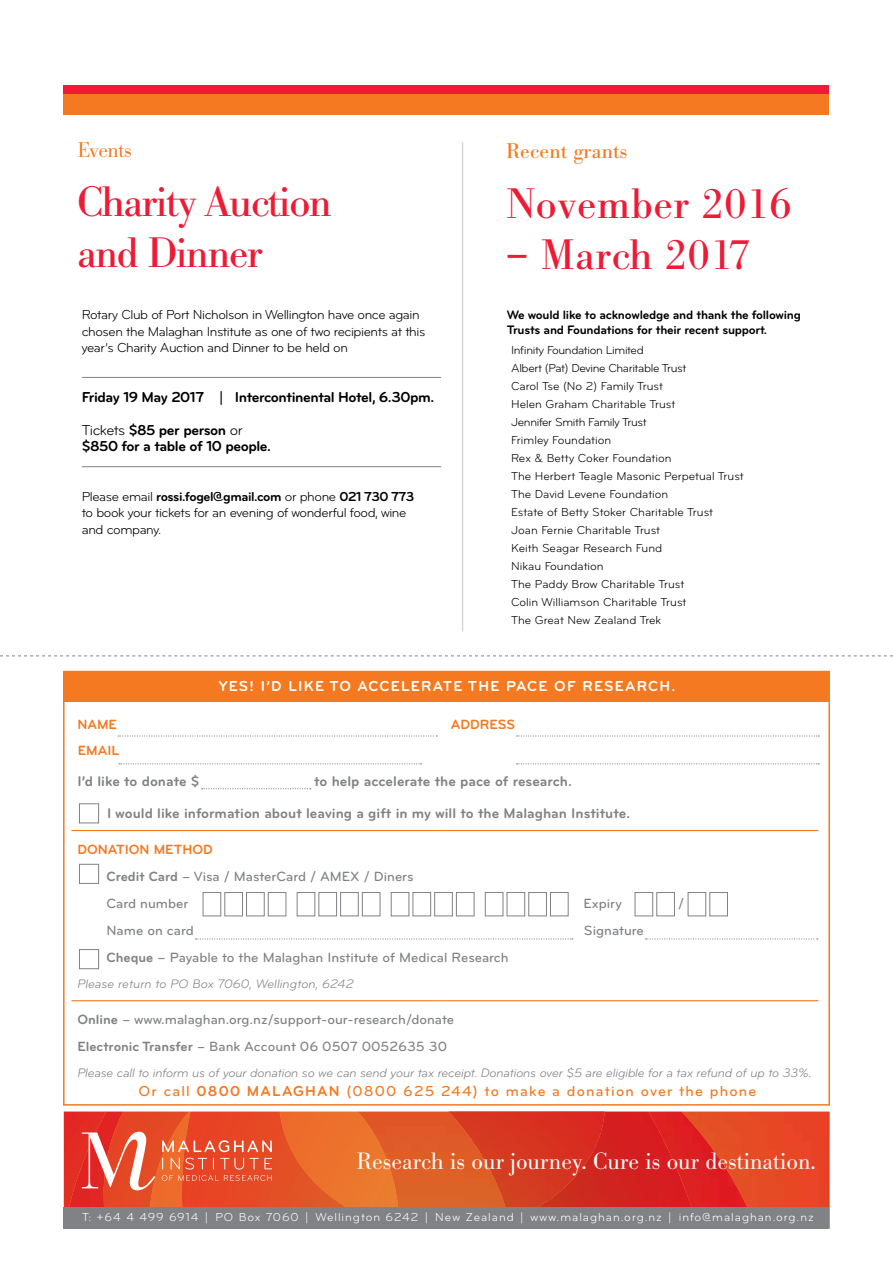
<style>
.page{position:relative;width:893px;height:1263px;background:#fff}
.page>*{position:absolute;margin:0;border:0;box-sizing:border-box;transform-origin:0 0}
.t1{font:42px/51px "Bodoni BE";letter-spacing:-.03em;color:#ed1b35}
.t2{font:42px "Bodoni BE";letter-spacing:.015em;color:#ed1b35}
.t3{font:300 23.25px "Bodoni BE";color:#fff}
.t4{font:21px "Bodoni BE";letter-spacing:.015em;color:#f47920}
.t5{font:300 21px "Bodoni BE";letter-spacing:-.02em;color:#f47920}
.t6{font:700 15px/16.5px "Bryant Pro";letter-spacing:-.03em;color:#000}
.t7{font:500 15px "Bryant Pro";letter-spacing:.08em;color:#f47920}
.t8{font:700 15px "Bryant Pro";letter-spacing:.08em;color:#fff}
.t9{font:700 14.7px/32px "Bryant Pro";color:#808285}
.t10{font:500 13.95px/27px "Bryant Pro";color:#808285}
.t11{font:700 13.95px "Bryant Pro";color:#f47920}
.t12{font:13.5px/16.5px "Bryant Pro";letter-spacing:-.03em;color:#000}
.t13{font:italic 12.75px "Bryant Pro";letter-spacing:-.015em;color:#808285}
.t14{font:700 12.75px/15px "Bryant Pro";letter-spacing:-.02em;color:#000}
.t15{font:12px/18px "Bryant Pro";color:#000}
.t16{font:12px "Bryant Pro";letter-spacing:.08em;color:#fff}
.s1{font-weight:400}
.s2{font-weight:700}
.s3{font-weight:700;color:#f47920}
</style>
<div class="page">
<svg style="left:0;top:655px;width:893px;height:1px"></svg>
<div style="left:64px;top:94px;width:765px;height:21px;background:#f47920"></div>
<div style="left:64px;top:85px;width:765px;height:9px;background:#ed1b35"></div>
<hr style="left:462px;top:142px;width:1px;height:489px;background:#d5d7d8">
<hr style="left:82px;top:377px;width:359px;height:1px;background:#808285">
<hr style="left:82px;top:466px;width:359px;height:1px;background:#808285">
<img style="left:399px;top:1111px;width:93px;height:96px">
<img style="left:449px;top:1111px;width:145px;height:33px">
<img style="left:474px;top:1143px;width:120px;height:32px">
<img style="left:492px;top:1174px;width:56px;height:33px">
<img style="left:548px;top:1174px;width:14px;height:14px">
<img style="left:123px;top:1111px;width:59px;height:96px">
<div style="left:756px;top:1111px;width:74px;height:117px;background:#e74725"></div>
<img style="left:182px;top:1111px;width:217px;height:96px">
<img style="left:64px;top:1111px;width:59px;height:96px">
<img style="left:698px;top:1111px;width:58px;height:96px">
<img style="left:658px;top:1111px;width:40px;height:87px">
<div style="left:594px;top:1111px;width:64px;height:96px;background:#d41f20"></div>
<div style="left:657px;top:1127px;width:33px;height:80px;background:#d91e21"></div>
<img style="left:562px;top:1147px;width:33px;height:60px">
<img style="left:531px;top:1188px;width:33px;height:19px">
<img style="left:688px;top:1198px;width:10px;height:9px">
<div style="left:64px;top:1207px;width:765px;height:21px;background:#808285"></div>
<svg style="left:171px;top:1158px;width:36px;height:11px"></svg>
<svg style="left:220px;top:1158px;width:52px;height:11px"></svg>
<svg style="left:162px;top:1175px;width:110px;height:6px"></svg>
<svg style="left:162px;top:1140px;width:110px;height:12px"></svg>
<svg style="left:82px;top:1132px;width:73px;height:58px"></svg>
<div style="left:64px;top:671px;width:765px;height:30px;background:#f47920"></div>
<hr style="left:71px;top:1000px;width:374px;height:1px;background:#f47920">
<hr style="left:445px;top:1000px;width:373px;height:1px;background:#f47920">
<hr style="left:71px;top:830px;width:374px;height:1px;background:#f47920">
<hr style="left:445px;top:830px;width:373px;height:1px;background:#f47920">
<div style="left:79px;top:864px;width:20px;height:20px;border:1px solid #808285"></div>
<div style="left:79px;top:803px;width:20px;height:20px;border:1px solid #808285"></div>
<div style="left:79px;top:949px;width:20px;height:20px;border:1px solid #808285"></div>
<div style="left:203px;top:892px;width:18px;height:24px;border:1px solid #808285"></div>
<div style="left:224px;top:892px;width:19px;height:24px;border:1px solid #808285"></div>
<div style="left:246px;top:892px;width:19px;height:24px;border:1px solid #808285"></div>
<div style="left:268px;top:892px;width:18px;height:24px;border:1px solid #808285"></div>
<div style="left:297px;top:892px;width:18px;height:24px;border:1px solid #808285"></div>
<div style="left:318px;top:892px;width:19px;height:24px;border:1px solid #808285"></div>
<div style="left:340px;top:892px;width:19px;height:24px;border:1px solid #808285"></div>
<div style="left:362px;top:892px;width:18px;height:24px;border:1px solid #808285"></div>
<div style="left:391px;top:892px;width:18px;height:24px;border:1px solid #808285"></div>
<div style="left:413px;top:892px;width:18px;height:24px;border:1px solid #808285"></div>
<div style="left:434px;top:892px;width:19px;height:24px;border:1px solid #808285"></div>
<div style="left:456px;top:892px;width:18px;height:24px;border:1px solid #808285"></div>
<div style="left:485px;top:892px;width:18px;height:24px;border:1px solid #808285"></div>
<div style="left:507px;top:892px;width:18px;height:24px;border:1px solid #808285"></div>
<div style="left:528px;top:892px;width:19px;height:24px;border:1px solid #808285"></div>
<div style="left:550px;top:892px;width:19px;height:24px;border:1px solid #808285"></div>
<div style="left:635px;top:892px;width:18px;height:24px;border:1px solid #808285"></div>
<div style="left:656px;top:892px;width:19px;height:24px;border:1px solid #808285"></div>
<div style="left:688px;top:892px;width:18px;height:24px;border:1px solid #808285"></div>
<div style="left:709px;top:892px;width:19px;height:24px;border:1px solid #808285"></div>
<svg style="left:118px;top:735px;width:319px;height:1px"></svg>
<svg style="left:196px;top:938px;width:377px;height:1px"></svg>
<svg style="left:645px;top:938px;width:173px;height:1px"></svg>
<svg style="left:202px;top:788px;width:109px;height:1px"></svg>
<svg style="left:517px;top:735px;width:302px;height:1px"></svg>
<svg style="left:517px;top:763px;width:302px;height:1px"></svg>
<svg style="left:119px;top:763px;width:303px;height:1px"></svg>
<h3 class="t5" style="left:77px;top:138px;width:56px">Events</h3>
<h3 class="t4" style="left:506px;top:139px;width:123px">Recent grants</h3>
<h1 class="t2" style="left:506px;top:180px;width:286px">November 2016</h1>
<h1 class="t2" style="left:506px;top:231px;width:246px">– March 2017</h1>
<h1 class="t1" style="left:77px;top:177px;width:256px">Charity Auction and Dinner</h1>
<p class="t12" style="left:82px;top:306px;width:345px">Rotary Club of Port Nicholson in Wellington have once again chosen the Malaghan Institute as one of two recipients at this year’s Charity Auction and Dinner to be held on</p>
<p class="t6" style="left:82px;top:388px;width:354px">Friday 19 May 2017 | Intercontinental Hotel, 6.30pm.</p>
<p class="t6" style="left:82px;top:421px;width:191px"><span class="s1">Tickets</span> $85 per person <span class="s1">or </span>$850 for a table of 10 people.</p>
<p class="t12" style="left:82px;top:488px;width:334px">Please email <span class="s2">rossi.fogel@gmail.com</span> or phone <span class="s2">021 730 773 </span>to book your tickets for an evening of wonderful food, wine and company.</p>
<p class="t14" style="left:507px;top:307px;width:296px">We would like to acknowledge and thank the following<br>Trusts and Foundations for their recent support.</p>
<p class="t15" style="left:511px;top:341px;width:234px">Infinity Foundation Limited<br>Albert (Pat) Devine Charitable Trust<br>Carol Tse (No 2) Family Trust<br>Helen Graham Charitable Trust<br>Jennifer Smith Family Trust<br>Frimley Foundation<br>Rex &amp; Betty Coker Foundation<br>The Herbert Teagle Masonic Perpetual Trust<br>The David Levene Foundation<br>Estate of Betty Stoker Charitable Trust<br>Joan Fernie Charitable Trust<br>Keith Seagar Research Fund<br>Nikau Foundation<br>The Paddy Brow Charitable Trust<br>Colin Williamson Charitable Trust<br>The Great New Zealand Trek</p>
<p class="t8" style="left:219px;top:677px;width:458px">YES! I’D LIKE TO ACCELERATE THE PACE OF RESEARCH.</p>
<p class="t11" style="left:77px;top:716px;width:41px">NAME</p>
<p class="t11" style="left:451px;top:716px;width:66px">ADDRESS</p>
<p class="t11" style="left:78px;top:742px;width:43px">EMAIL</p>
<p class="t9" style="left:77px;top:765px;width:124px">I’d like to donate $</p>
<p class="t9" style="left:107px;top:765px;width:525px;text-indent:207px">to help accelerate the pace of research.<br>I would like information about leaving a gift in my will to the Malaghan Institute.</p>
<p class="t10" style="left:106px;top:835px;width:309px;text-indent:-29px"><span class="s3">DONATION METHOD<br></span><span class="s2">Credit Card</span> – Visa / MasterCard / AMEX / Diners<br>Card number</p>
<p class="t10" style="left:583px;top:890px;width:40px">Expiry</p>
<p class="t10" style="left:678px;top:890px;width:8px">/</p>
<p class="t10" style="left:106px;top:917px;width:89px">Name on card</p>
<p class="t10" style="left:584px;top:917px;width:61px">Signature</p>
<p class="t10" style="left:106px;top:944px;width:404px"><span class="s2">Cheque</span> – Payable to the Malaghan Institute of Medical Research</p>
<p class="t13" style="left:77px;top:976px;width:278px">Please return to PO Box 7060, Wellington, 6242</p>
<p class="t10" style="left:77px;top:1006px;width:378px"><span class="s2">Online</span> – www.malaghan.org.nz/support-our-research/donate<br><span class="s2">Electronic Transfer</span> – Bank Account 06 0507 0052635 30</p>
<p class="t13" style="left:77px;top:1065px;width:736px">Please call to inform us of your donation so we can send your tax receipt. Donations over $5 are eligible for a tax refund of up to 33%.</p>
<p class="t7" style="left:139px;top:1082px;width:619px">Or call <span class="s2">0800 MALAGHAN</span> (0800 625 244) to make a donation over the phone</p>
<h2 class="t3" style="left:357px;top:1148px;width:461px">Research is our journey. Cure is our destination.</h2>
<p class="t16" style="left:82px;top:1210px;width:733px">T: +64 4 499 6914 | PO Box 7060 | Wellington 6242 | New Zealand | www.malaghan.org.nz | info@malaghan.org.nz</p>
</div>
